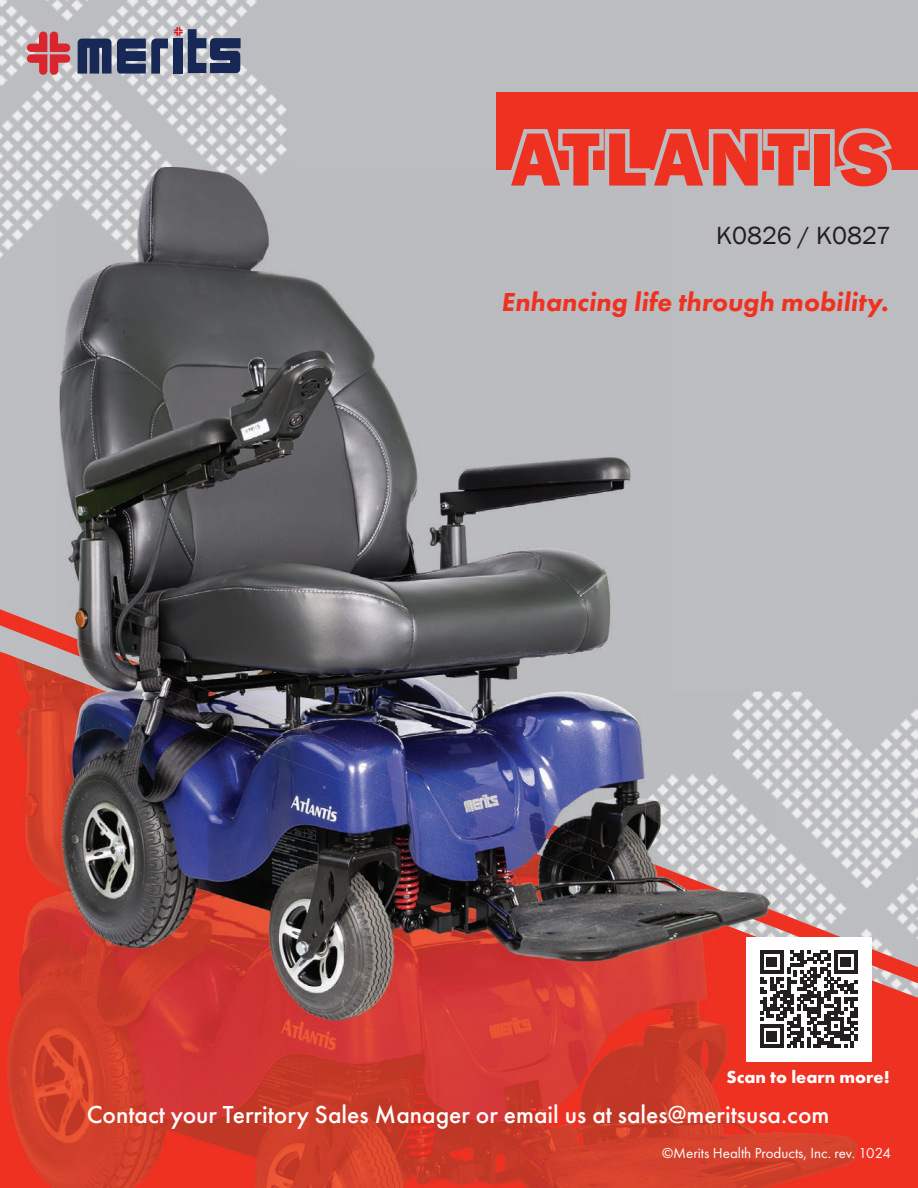
<style>
.page{position:relative;width:918px;height:1188px;background:#fff}
.page>*{position:absolute;margin:0;border:0;box-sizing:border-box;transform-origin:0 0}
.t1{font:800 78px "Franklin Gothic";letter-spacing:.07em;color:#ef3122}
.t2{font:italic 800 27px "Futura PT";color:#ef3122}
.t3{font:500 25.5px "Futura PT";color:#fff}
.t4{font:25.5px "Franklin Gothic";color:#231f20}
.t5{font:700 18px "Futura PT";color:#fff}
.t6{font:15px "Futura PT";color:#fff}
</style>
<div class="page">
<div style="left:0;top:0;width:918px;height:1057px;background:#bcbdc0"></div>
<img style="left:0;top:0;width:287px;height:258px">
<div style="left:0;top:983px;width:918px;height:205px;background:#ef3122"></div>
<img style="left:3px;top:983px;width:107px;height:205px">
<img style="left:753px;top:1061px;width:105px;height:127px">
<img style="left:110px;top:1021px;width:643px;height:167px">
<svg style="left:0;top:609px;width:918px;height:374px"></svg>
<img style="left:263px;top:271px;width:406px;height:421px">
<img style="left:669px;top:609px;width:102px;height:83px">
<img style="left:60px;top:262px;width:203px;height:387px">
<img style="left:60px;top:167px;width:227px;height:95px">
<img style="left:646px;top:692px;width:125px;height:185px">
<img style="left:185px;top:649px;width:461px;height:236px">
<img style="left:60px;top:674px;width:152px;height:347px">
<img style="left:211px;top:731px;width:153px;height:290px">
<img style="left:364px;top:789px;width:102px;height:232px">
<img style="left:466px;top:827px;width:153px;height:194px">
<img style="left:618px;top:885px;width:101px;height:136px">
<img style="left:719px;top:926px;width:52px;height:95px">
<img style="left:60px;top:632px;width:125px;height:50px">
<img style="left:142px;top:681px;width:170px;height:50px">
<img style="left:268px;top:730px;width:169px;height:50px">
<img style="left:394px;top:779px;width:169px;height:50px">
<img style="left:519px;top:828px;width:170px;height:50px">
<img style="left:646px;top:877px;width:125px;height:49px">
<div style="left:746px;top:937px;width:125px;height:124px;background:#fff"></div>
<svg style="left:760px;top:950px;width:98px;height:98px"></svg>
<div style="left:496px;top:92px;width:422px;height:78px;background:#ef3122"></div>
<svg style="left:511px;top:129px;width:299px;height:41px"></svg>
<div style="left:810px;top:129px;width:25px;height:61px;border:9px solid #bcbdc0"></div>
<svg style="left:829px;top:128px;width:63px;height:62px"></svg>
<svg style="left:27px;top:32px;width:43px;height:43px"></svg>
<div style="left:173px;top:38px;width:10px;height:36px;background:#172857"></div>
<svg style="left:78px;top:38px;width:90px;height:36px;background:#4b5779"></svg>
<svg style="left:174px;top:27px;width:67px;height:46px"></svg>
<h1 class="t1" style="left:511px;top:109px;width:379px">ATLANTIS</h1>
<p class="t4" style="left:716px;top:219px;width:176px">K0826 / K0827</p>
<p class="t2" style="left:501px;top:285px;width:389px">Enhancing life through mobility.</p>
<p class="t5" style="left:726px;top:1065px;width:165px">Scan to learn more!</p>
<p class="t3" style="left:87px;top:1099px;width:744px">Contact your Territory Sales Manager or email us at sales@meritsusa.com</p>
<p class="t6" style="left:662px;top:1145px;width:230px">©Merits Health Products, Inc. rev. 1024</p>
</div>
